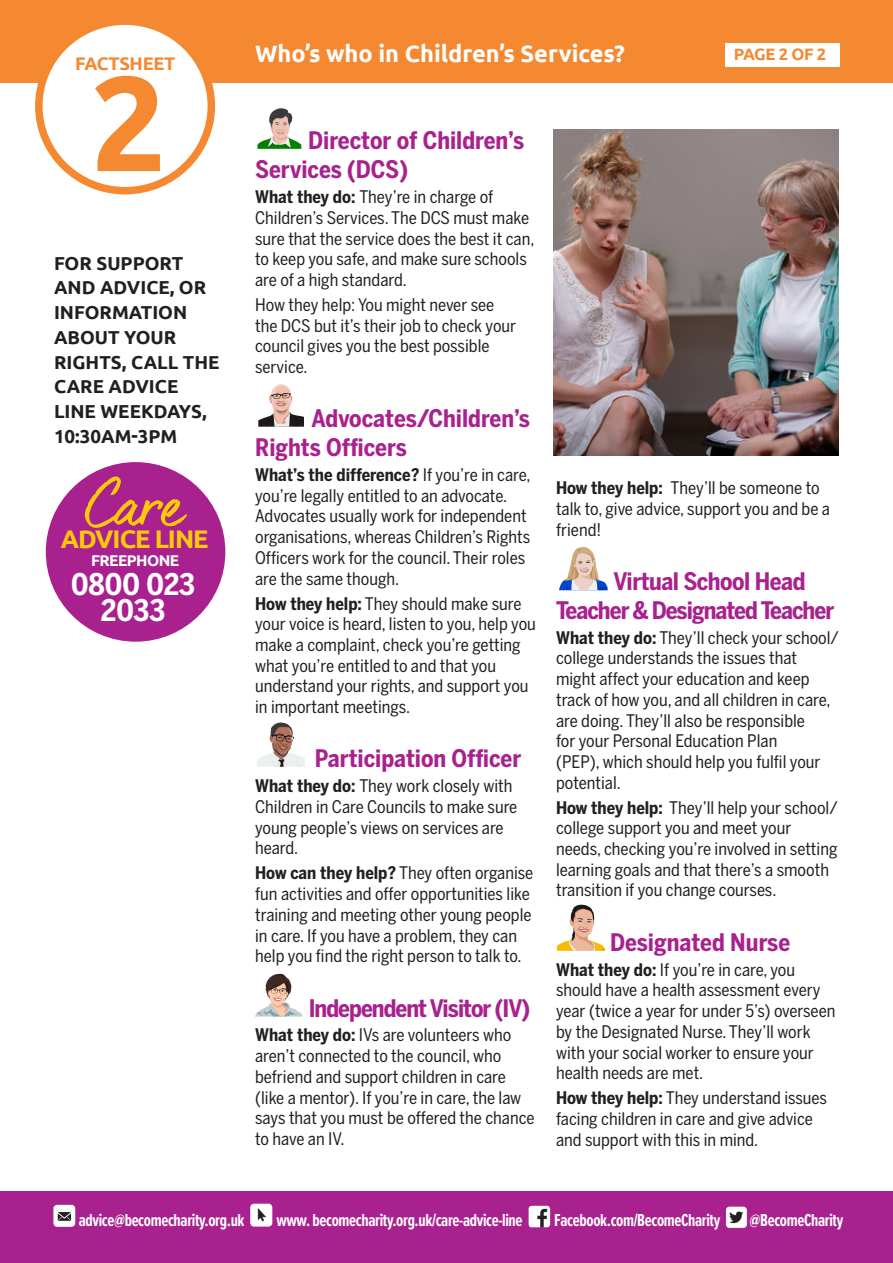
<style>
.page{position:relative;width:893px;height:1263px;background:#fff}
.page>*{position:absolute;margin:0;border:0;box-sizing:border-box;transform-origin:0 0}
.t1{font:700 134.4px "Ubuntu";color:#f58932}
.No_Spacing{font:54.9px "dear Joe 6";color:#fec80b}
.No_Spacing-2{font:700 29.55px/26px "Benton Sans Cond";letter-spacing:-.005em;color:#fff;text-align:center}
.No_Spacing-3{font:700 25.5px "Ubuntu";letter-spacing:-.04em;color:#fec80b}
.t2{font:700 24px/28.8px "Benton Sans Cond";letter-spacing:-.005em;color:#a9218e}
.t3{font:700 24px/28.8px "Benton Sans Cond";letter-spacing:-.04em;color:#a9218e}
.t4{font:700 23.55px "Ubuntu";color:#fff}
.t5{font:700 18.75px/24.8px "Ubuntu";color:#231f20}
.t6{font:700 18.3px "Ubuntu";letter-spacing:-.02em;color:#f58932}
.t7{font:700 18px "Proxima Nova Ex Cn";letter-spacing:-.02em;color:#fff;scale:.96 1}
.t8{font:17.25px/20.7px "Benton Sans Cond";color:#231f20}
.t9{font:700 16.5px "Ubuntu";letter-spacing:-.035em;color:#f58932}
.No_Spacing-4{font:700 15.6px "Ubuntu";letter-spacing:-.04em;color:#fff}
.s1{font-weight:700}
</style>
<div class="page">
<div style="left:0;top:1191px;width:893px;height:72px;background:#a9218e"></div>
<div style="left:250px;top:1204px;width:22px;height:22px;background:#fff;border-radius:4px"></div>
<svg style="left:258px;top:1208px;width:8px;height:13px"></svg>
<div style="left:53px;top:1205px;width:22px;height:22px;background:#fff;border-radius:4px"></div>
<svg style="left:58px;top:1212px;width:13px;height:9px"></svg>
<img style="left:528px;top:1205px;width:22px;height:22px">
<img style="left:726px;top:1206px;width:22px;height:22px">
<div style="left:0;top:0;width:893px;height:83px;background:#f58932"></div>
<div style="left:39px;top:21px;width:172px;height:170px;background:#fff;border-radius:50%"></div>
<div style="left:35px;top:17px;width:180px;height:177px;border:8px solid #f58932;border-radius:50%"></div>
<img style="left:554px;top:130px;width:285px;height:325px">
<div style="left:725px;top:43px;width:115px;height:23px;background:#fff"></div>
<svg style="left:257px;top:108px;width:44px;height:41px"></svg>
<svg style="left:258px;top:384px;width:46px;height:43px"></svg>
<svg style="left:257px;top:722px;width:48px;height:45px"></svg>
<svg style="left:557px;top:905px;width:48px;height:46px"></svg>
<svg style="left:559px;top:547px;width:49px;height:44px"></svg>
<svg style="left:255px;top:973px;width:47px;height:43px"></svg>
<div style="left:46px;top:462px;width:179px;height:180px;background:#a9218e;border-radius:50%"></div>
<p class="t6" style="left:75px;top:52px;width:102px">FACTSHEET</p>
<p class="t1" style="left:90px;top:42px;width:78px">2</p>
<p class="t5" style="left:54px;top:250px;width:167px">FOR SUPPORT<br>AND ADVICE, OR<br>INFORMATION<br>ABOUT YOUR<br>RIGHTS, CALL THE<br>CARE ADVICE<br>LINE WEEKDAYS,<br>10:30AM-3PM</p>
<p class="No_Spacing" style="left:84px;top:473px;width:101px">Care</p>
<p class="No_Spacing-4" style="left:91px;top:551px;width:89px">FREEPHONE</p>
<p class="No_Spacing-3" style="left:61px;top:523px;width:149px">ADVICE LINE</p>
<p class="No_Spacing-2" style="left:71px;top:571px;width:126px">0800 023<br>2033</p>
<p class="t4" style="left:255px;top:39px;width:371px">Who’s who in Children’s Services?</p>
<p class="t9" style="left:734px;top:44px;width:94px">PAGE 2 OF 2</p>
<p class="t2" style="left:255px;top:126px;width:271px;text-indent:53px">Director of Children’s<br>Services (DCS)</p>
<p class="t8" style="left:255px;top:186px;width:281px"><span class="s1">What they do:</span> They’re in charge of Children’s Services. The DCS must make sure that the service does the best it can, to keep you safe, and make sure schools are of a high standard.</p>
<p class="t8" style="left:255px;top:294px;width:263px">How they help: You might never see the DCS but it’s their job to check your council gives you the best possible service.</p>
<p class="t2" style="left:255px;top:404px;width:276px;text-indent:56px">Advocates/Children’s<br>Rights Officers</p>
<p class="t8" style="left:255px;top:464px;width:277px"><span class="s1">What’s the difference?</span> If you’re in care, you’re legally entitled to an advocate.<br>Advocates usually work for independent organisations, whereas Children’s Rights Officers work for the council. Their roles are the same though.</p>
<p class="t8" style="left:255px;top:593px;width:282px"><span class="s1">How they help:</span> They should make sure your voice is heard, listen to you, help you make a complaint, check you’re getting what you’re entitled to and that you understand your rights, and support you in important meetings.</p>
<p class="t2" style="left:315px;top:744px;width:208px">Participation Officer</p>
<p class="t8" style="left:255px;top:775px;width:264px"><span class="s1">What they do:</span> They work closely with<br>Children in Care Councils to make sure young people’s views on services are heard.</p>
<p class="t8" style="left:255px;top:863px;width:280px"><span class="s1">How can they help?</span> They often organise fun activities and offer opportunities like training and meeting other young people in care. If you have a problem, they can help you find the right person to talk to.</p>
<p class="t3" style="left:309px;top:993px;width:223px">IndependentVisitor (IV)</p>
<p class="t8" style="left:255px;top:1025px;width:281px"><span class="s1">What they do:</span> IVs are volunteers who aren’t connected to the council, who befriend and support children in care (like a mentor). If you’re in care, the law says that you must be offered the chance to have an IV.</p>
<p class="t8" style="left:556px;top:477px;width:275px"><span class="s1">How they help:</span> They’ll be someone to talk to, give advice, support you and be a friend!</p>
<p class="t3" style="left:556px;top:567px;width:280px;text-indent:57px">Virtual School Head<br>Teacher &amp; DesignatedTeacher</p>
<p class="t8" style="left:556px;top:627px;width:284px"><span class="s1">What they do:</span> They’ll check your school/ college understands the issues that might affect your education and keep track of how you, and all children in care, are doing. They’ll also be responsible<br>for your Personal Education Plan<br>(PEP), which should help you fulfil your potential.</p>
<p class="t8" style="left:556px;top:797px;width:283px"><span class="s1">How they help:</span> They’ll help your school/ college support you and meet your needs, checking you’re involved in setting learning goals and that there’s a smooth transition if you change courses.</p>
<p class="t2" style="left:610px;top:927px;width:182px">Designated Nurse</p>
<p class="t8" style="left:556px;top:959px;width:281px"><span class="s1">What they do:</span> If you’re in care, you should have a health assessment every year (twice a year for under 5’s) overseen by the Designated Nurse. They’ll work with your social worker to ensure your health needs are met.</p>
<p class="t8" style="left:556px;top:1087px;width:273px"><span class="s1">How they help:</span> They understand issues facing children in care and give advice and support with this in mind.</p>
<p class="t7" style="left:79px;top:1209px;width:174px">advice@becomecharity.org.uk</p>
<p class="t7" style="left:276px;top:1209px;width:258px">www. becomecharity.org.uk/care-advice-line</p>
<p class="t7" style="left:554px;top:1209px;width:174px">Facebook.com/BecomeCharity</p>
<p class="t7" style="left:750px;top:1209px;width:99px">@BecomeCharity</p>
</div>
